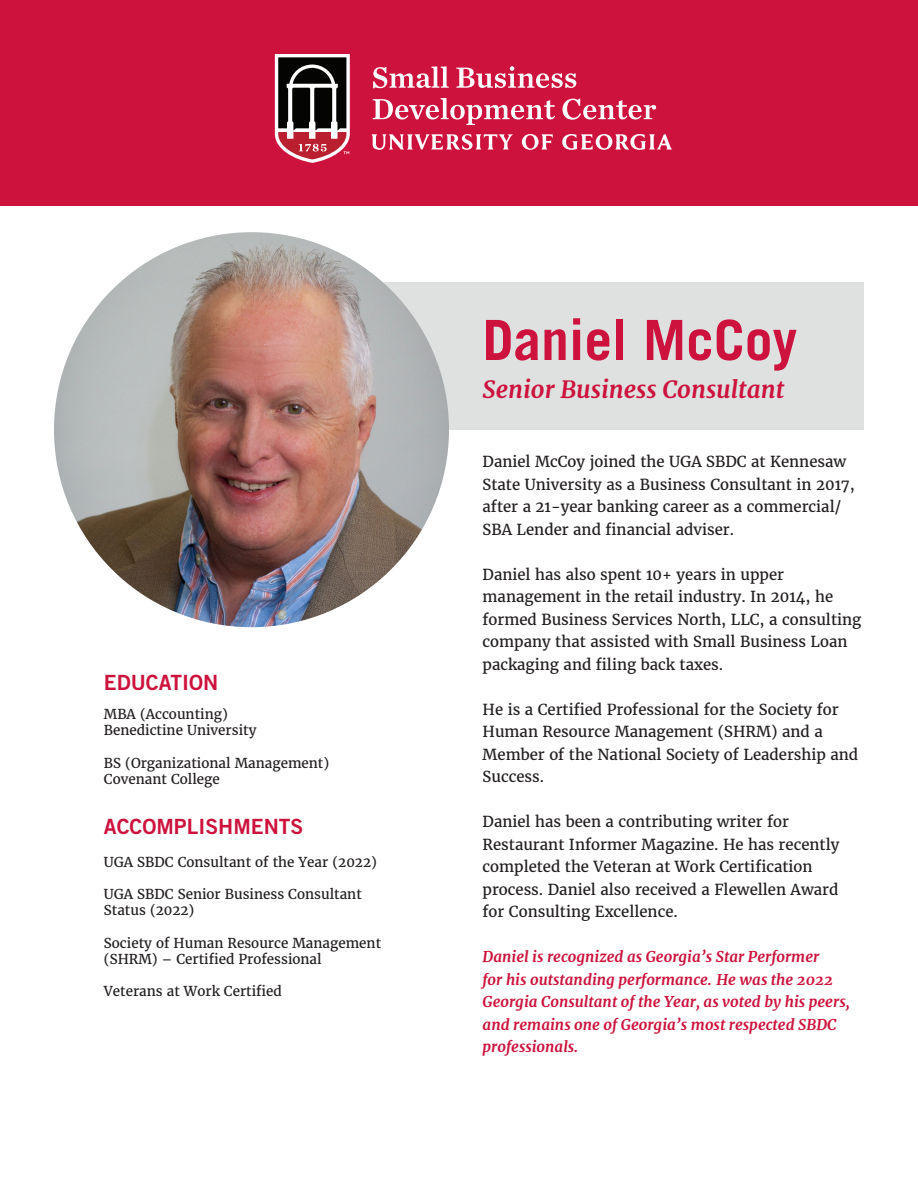
<style>
.page{position:relative;width:918px;height:1188px;background:#fff}
.page>*{position:absolute;margin:0;border:0;box-sizing:border-box;transform-origin:0 0}
.t1{font:700 55.5px "Trade Gothic LT Std";color:#cd123d}
.t2{font:italic 700 24px "Merriweather";color:#cd123d}
.t3{font:21px "Trade Gothic LT Std Bd 2";color:#cd123d}
.t4{font:15px/22.5px "Merriweather";color:#231f20}
.t5{font:italic 700 15px/22.5px "Merriweather";color:#cd123d}
.t6{font:13.5px/16.2px "Merriweather";color:#231f20}
</style>
<div class="page">
<div style="left:0;top:0;width:918px;height:205px;background:#cd123d"></div>
<svg style="left:275px;top:54px;width:75px;height:109px;background:#79555a"></svg>
<svg style="left:373px;top:66px;width:76px;height:22px"></svg>
<svg style="left:456px;top:66px;width:120px;height:22px"></svg>
<svg style="left:373px;top:98px;width:182px;height:27px"></svg>
<svg style="left:563px;top:99px;width:93px;height:21px"></svg>
<svg style="left:522px;top:134px;width:31px;height:16px"></svg>
<svg style="left:371px;top:134px;width:142px;height:16px"></svg>
<svg style="left:562px;top:134px;width:110px;height:16px"></svg>
<div style="left:202px;top:283px;width:662px;height:147px;background:#dfe1e1"></div>
<img style="left:54px;top:232px;width:395px;height:395px;border-radius:198px">
<p class="t3" style="left:104px;top:670px;width:116px">EDUCATION</p>
<p class="t6" style="left:104px;top:706px;width:154px">MBA (Accounting)<br>Benedictine University</p>
<p class="t6" style="left:104px;top:754px;width:227px">BS (Organizational Management)<br>Covenant College</p>
<p class="t3" style="left:104px;top:814px;width:201px">ACCOMPLISHMENTS</p>
<p class="t6" style="left:104px;top:853px;width:274px">UGA SBDC Consultant of the Year (2022)</p>
<p class="t6" style="left:104px;top:886px;width:259px">UGA SBDC Senior Business Consultant<br>Status (2022)</p>
<p class="t6" style="left:104px;top:934px;width:279px">Society of Human Resource Management (SHRM) – Certified Professional</p>
<p class="t6" style="left:104px;top:983px;width:180px">Veterans at Work Certified</p>
<p class="t1" style="left:483px;top:306px;width:316px">Daniel McCoy</p>
<p class="t2" style="left:483px;top:373px;width:303px">Senior Business Consultant</p>
<p class="t4" style="left:483px;top:450px;width:374px">Daniel McCoy joined the UGA SBDC at Kennesaw State University as a Business Consultant in 2017, after a 21-year banking career as a commercial/ SBA Lender and financial adviser.</p>
<p class="t4" style="left:483px;top:563px;width:380px">Daniel has also spent 10+ years in upper management in the retail industry. In 2014, he formed Business Services North, LLC, a consulting company that assisted with Small Business Loan packaging and filing back taxes.</p>
<p class="t4" style="left:483px;top:698px;width:377px">He is a Certified Professional for the Society for Human Resource Management (SHRM) and a Member of the National Society of Leadership and Success.</p>
<p class="t4" style="left:483px;top:810px;width:358px">Daniel has been a contributing writer for Restaurant Informer Magazine. He has recently completed the Veteran at Work Certification process. Daniel also received a Flewellen Award for Consulting Excellence.</p>
<p class="t5" style="left:483px;top:945px;width:369px">Daniel is recognized as Georgia’s Star Performer<br>for his outstanding performance. He was the 2022<br>Georgia Consultant of the Year, as voted by his peers, and remains one of Georgia’s most respected SBDC professionals.</p>
</div>
